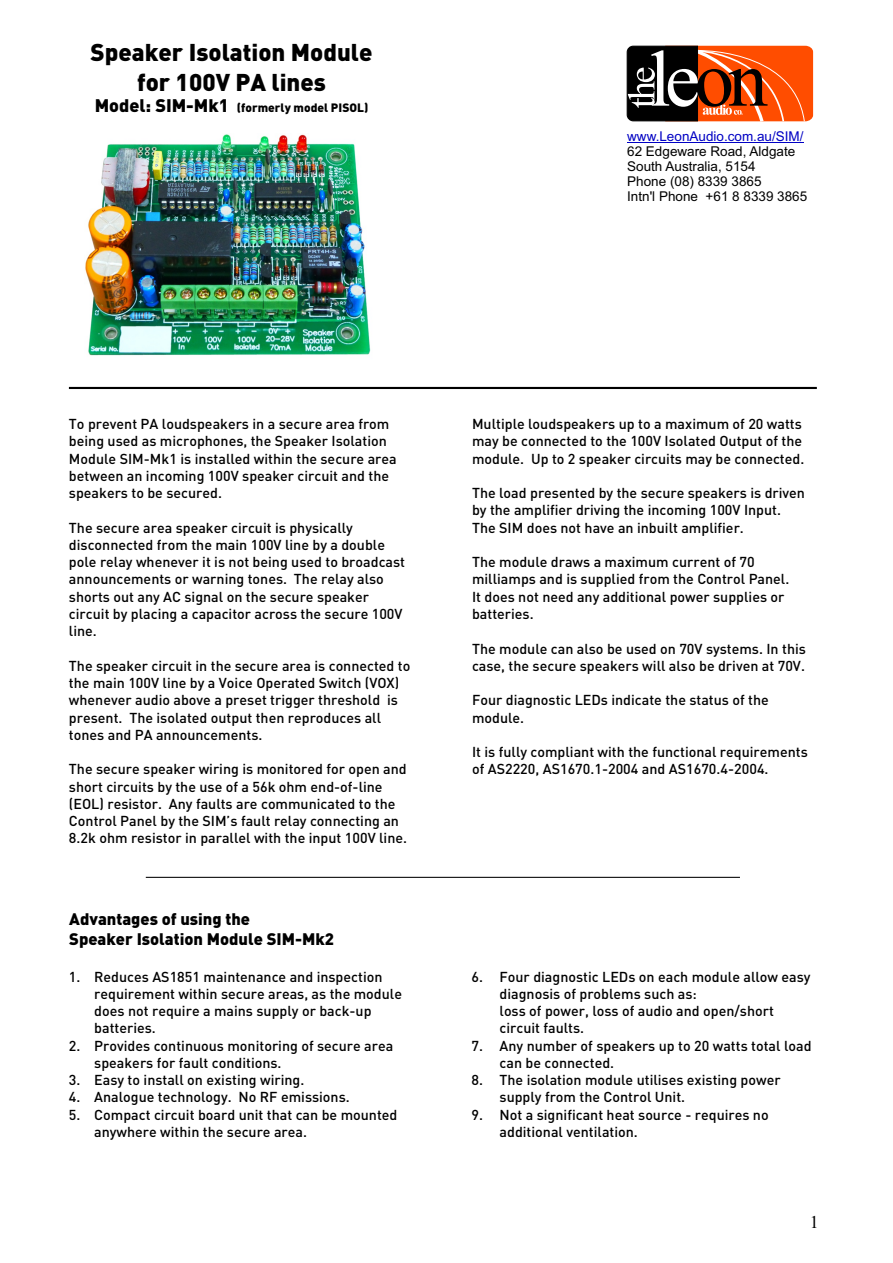
<style>
.page{position:relative;width:893px;height:1263px;background:#fff}
.page>*{position:absolute;margin:0;border:0;box-sizing:border-box;transform-origin:0 0}
.t1{font:900 24px/29.5px "DIN";color:#000;text-align:center}
.t2{font:18px "Times New Roman";color:#000}
.t3{font:900 16.5px/20.2px "DIN";color:#000}
.t4{font:500 14.25px/17.2px "DIN";color:#000}
.t5{font:13.5px/15.1px "Arial";color:#000}
.t6{font:13.5px "Arial";color:#0000c4}
.t7{font:900 12px "DIN";color:#000}
.s1{font-size:18px}
</style>
<div class="page">
<img style="left:85px;top:134px;width:286px;height:222px">
<hr style="left:69px;top:387px;width:748px;height:2px;background:#000">
<hr style="left:146px;top:877px;width:594px;height:1px;background:#000">
<svg style="left:626px;top:45px;width:187px;height:77px;background:#a24c28"></svg>
<hr style="left:627px;top:142px;width:177px;height:1px;background:#0000c4">
<h1 class="t1" style="left:91px;top:38px;width:283px">Speaker Isolation Module for 100V PA lines</h1>
<p class="t7" style="left:95px;top:101px;width:275px"><span class="s1">Model: SIM-Mk1</span> (formerly model PISOL)</p>
<p class="t6" style="left:627px;top:131px;width:178px">www.LeonAudio.com.au/SIM/</p>
<p class="t5" style="left:627px;top:145px;width:182px">62 Edgeware Road, Aldgate<br>South Australia, 5154<br>Phone (08) 8339 3865<br>Intn'l Phone +61 8 8339 3865</p>
<p class="t4" style="left:69px;top:417px;width:329px">To prevent PA loudspeakers in a secure area from being used as microphones, the Speaker Isolation Module SIM-Mk1 is installed within the secure area between an incoming 100V speaker circuit and the speakers to be secured.</p>
<p class="t4" style="left:69px;top:520px;width:338px">The secure area speaker circuit is physically disconnected from the main 100V line by a double pole relay whenever it is not being used to broadcast announcements or warning tones. The relay also shorts out any AC signal on the secure speaker circuit by placing a capacitor across the secure 100V line.</p>
<p class="t4" style="left:69px;top:658px;width:343px">The speaker circuit in the secure area is connected to the main 100V line by a Voice Operated Switch (VOX) whenever audio above a preset trigger threshold is present. The isolated output then reproduces all tones and PA announcements.</p>
<p class="t4" style="left:69px;top:762px;width:340px">The secure speaker wiring is monitored for open and short circuits by the use of a 56k ohm end-of-line (EOL) resistor. Any faults are communicated to the Control Panel by the SIM’s fault relay connecting an 8.2k ohm resistor in parallel with the input 100V line.</p>
<p class="t3" style="left:69px;top:909px;width:266px">Advantages of using the<br>Speaker Isolation Module SIM-Mk2</p>
<p class="t4" style="left:69px;top:969px;width:13px">1.</p>
<p class="t4" style="left:69px;top:1038px;width:13px">2.</p>
<p class="t4" style="left:69px;top:1073px;width:13px;text-align:justify">3.<br>4.<br>5.</p>
<p class="t4" style="left:94px;top:969px;width:309px">Reduces AS1851 maintenance and inspection requirement within secure areas, as the module does not require a mains supply or back-up batteries.<br>Provides continuous monitoring of secure area speakers for fault conditions.<br>Easy to install on existing wiring.<br>Analogue technology. No RF emissions.<br>Compact circuit board unit that can be mounted anywhere within the secure area.</p>
<p class="t4" style="left:472px;top:417px;width:334px">Multiple loudspeakers up to a maximum of 20 watts may be connected to the 100V Isolated Output of the module. Up to 2 speaker circuits may be connected.</p>
<p class="t4" style="left:472px;top:486px;width:334px">The load presented by the secure speakers is driven by the amplifier driving the incoming 100V Input.<br>The SIM does not have an inbuilt amplifier.</p>
<p class="t4" style="left:472px;top:555px;width:319px">The module draws a maximum current of 70 milliamps and is supplied from the Control Panel.<br>It does not need any additional power supplies or batteries.</p>
<p class="t4" style="left:472px;top:641px;width:335px">The module can also be used on 70V systems. In this case, the secure speakers will also be driven at 70V.</p>
<p class="t4" style="left:472px;top:693px;width:298px">Four diagnostic LEDs indicate the status of the module.</p>
<p class="t4" style="left:472px;top:745px;width:337px">It is fully compliant with the functional requirements of AS2220, AS1670.1-2004 and AS1670.4-2004.</p>
<p class="t4" style="left:471px;top:969px;width:13px">6.</p>
<p class="t4" style="left:471px;top:1038px;width:13px">7.</p>
<p class="t4" style="left:471px;top:1073px;width:13px">8.</p>
<p class="t4" style="left:471px;top:1107px;width:13px">9.</p>
<p class="t4" style="left:500px;top:969px;width:313px">Four diagnostic LEDs on each module allow easy diagnosis of problems such as:<br>loss of power, loss of audio and open/short circuit faults.<br>Any number of speakers up to 20 watts total load can be connected.<br>The isolation module utilises existing power supply from the Control Unit.<br>Not a significant heat source - requires no additional ventilation.</p>
<p class="t2" style="left:810px;top:1215px;width:10px">1</p>
</div>
